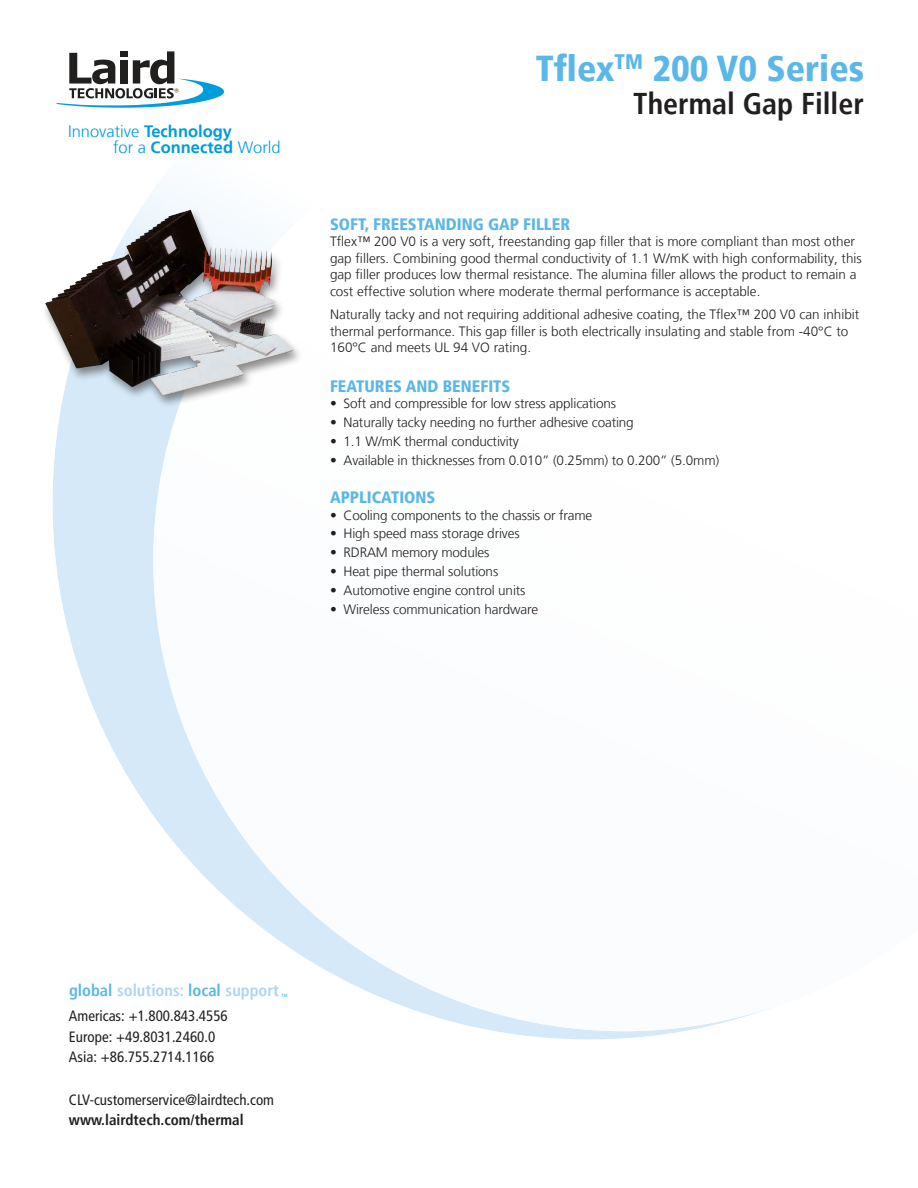
<style>
.page{position:relative;width:918px;height:1188px;background:#fff}
.page>*{position:absolute;margin:0;border:0;box-sizing:border-box;transform-origin:0 0}
.t1{font:900 condensed 36px "Frutiger LT";color:#5bb7e7}
.t2{font:700 condensed 30px "Frutiger LT";color:#221f1f}
.t3{font:900 condensed 16.5px "Frutiger LT";color:#5bb7e7}
.t4{font:300 16.5px/16.5px "Frutiger LT";color:#009cdb}
.t5{font:700 condensed 16.5px "Frutiger LT";color:#aed6f1}
.t6{font:condensed 15px/20.1px "Frutiger LT";color:#221f1f}
.t7{font:700 condensed 15px "Frutiger LT";color:#221f1f}
.t8{font:300 13.5px/16.5px "Frutiger LT";color:#221f1f}
.t9{font:700 condensed 4.5px "Frutiger LT";color:#5bb7e7}
.s1{font-weight:700}
.s2{color:#5bb7e7}
</style>
<div class="page">
<img style="left:52px;top:185px;width:718px;height:855px">
<svg style="left:56px;top:51px;width:168px;height:57px"></svg>
<div style="left:40px;top:206px;width:263px;height:201px;background:#221f1f;opacity:.5"></div>
<img style="left:45px;top:216px;width:248px;height:180px">
<p class="t4" style="left:113px;top:123px;width:169px;text-indent:-45px">Innovative <span class="s1">Technology<br></span>for a <span class="s1">Connected</span> World</p>
<h1 class="t1" style="left:536px;top:54px;width:330px">Tflex<sup>TM</sup> 200 V0 Series</h1>
<h2 class="t2" style="left:633px;top:92px;width:232px">Thermal Gap Filler</h2>
<p class="t3" style="left:330px;top:217px;width:242px">SOFT, FREESTANDING GAP FILLER</p>
<p class="t8" style="left:330px;top:234px;width:533px">T昀氀ex™ 200 V0 is a very soft, freestanding gap 昀椀ller that is more compliant than most other gap 昀椀llers. Combining good thermal conductivity of 1.1 W/mK with high conformability, this gap 昀椀ller produces low thermal resistance. The alumina 昀椀ller allows the product to remain a cost effective solution where moderate thermal performance is acceptable.</p>
<p class="t8" style="left:330px;top:306px;width:531px">Naturally tacky and not requiring additional adhesive coating, the T昀氀ex™ 200 V0 can inhibit thermal performance. This gap 昀椀ller is both electrically insulating and stable from -40°C to<br>160°C and meets UL 94 VO rating.</p>
<p class="t3" style="left:330px;top:379px;width:182px">FEATURES AND BENEFITS</p>
<p class="t8" style="left:330px;top:396px;width:288px">• Soft and compressible for low stress applications</p>
<p class="t8" style="left:330px;top:415px;width:305px">• Naturally tacky needing no further adhesive coating</p>
<p class="t8" style="left:330px;top:434px;width:190px">• 1.1 W/mK thermal conductivity</p>
<p class="t8" style="left:330px;top:452px;width:391px">• Available in thicknesses from 0.010” (0.25mm) to 0.200” (5.0mm)</p>
<p class="t3" style="left:330px;top:490px;width:107px">APPLICATIONS</p>
<p class="t8" style="left:330px;top:507px;width:264px">• Cooling components to the chassis or frame</p>
<p class="t8" style="left:330px;top:526px;width:191px">• High speed mass storage drives</p>
<p class="t8" style="left:330px;top:545px;width:161px">• RDRAM memory modules</p>
<p class="t8" style="left:330px;top:564px;width:170px">• Heat pipe thermal solutions</p>
<p class="t8" style="left:330px;top:583px;width:197px">• Automotive engine control units</p>
<p class="t8" style="left:330px;top:601px;width:210px">• Wireless communication hardware</p>
<p class="t5" style="left:69px;top:984px;width:212px"><span class="s2">global</span> solutions: <span class="s2">local</span> support</p>
<p class="t9" style="left:282px;top:993px;width:7px">TM</p>
<p class="t6" style="left:69px;top:1007px;width:160px">Americas: +1.800.843.4556<br>Europe: +49.8031.2460.0<br>Asia: +86.755.2714.1166</p>
<p class="t6" style="left:69px;top:1091px;width:207px">CLV-customerservice@lairdtech.com</p>
<p class="t7" style="left:69px;top:1114px;width:176px">www.lairdtech.com/thermal</p>
</div>
